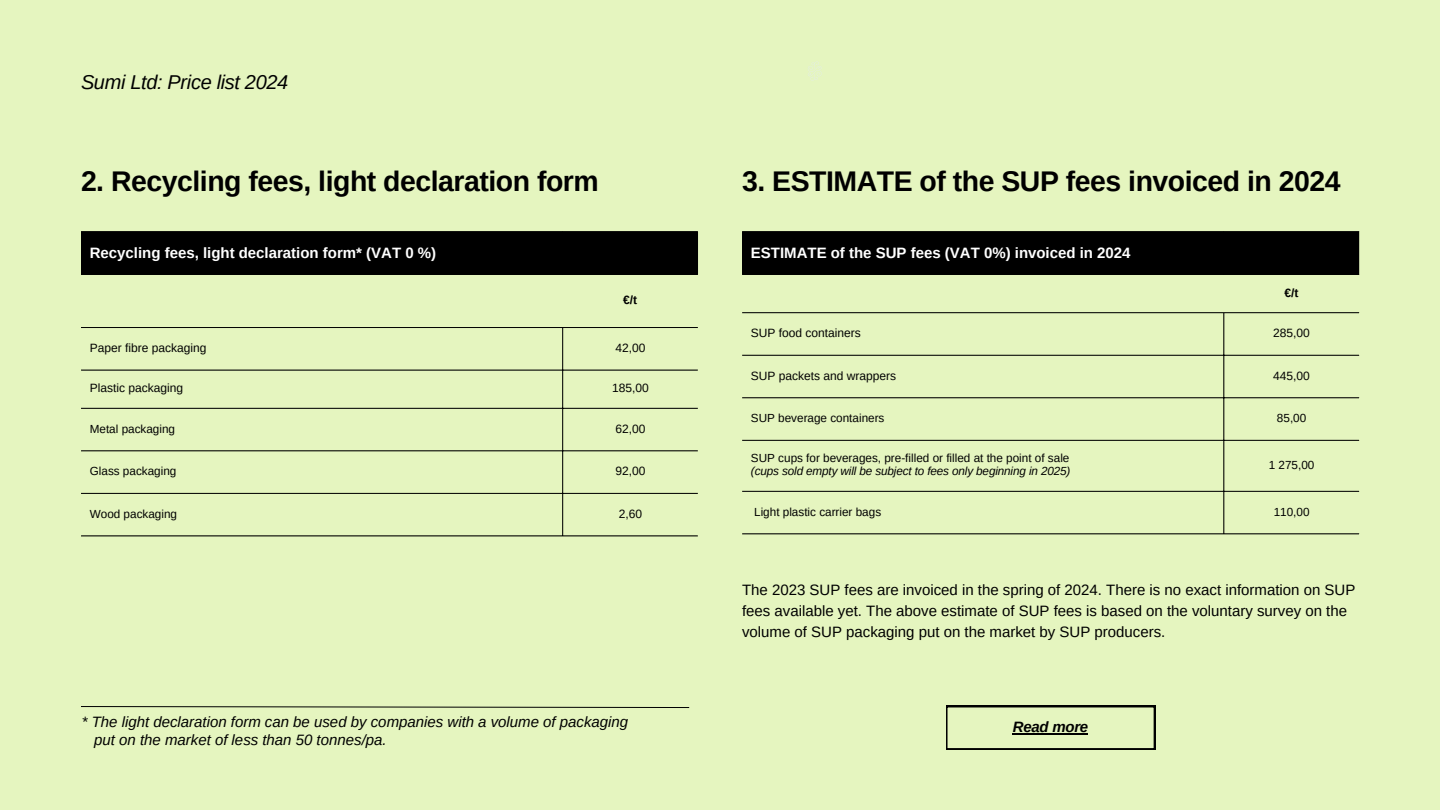
<style>
.page{position:relative;width:1440px;height:810px;background:#e5f5bf}
.page>*{position:absolute;margin:0;border:0;box-sizing:border-box;transform-origin:0 0}
.t1{font:700 28.4px "Arimo";letter-spacing:-.015em;color:#000}
.t2{font:italic 20px "Arimo";letter-spacing:-.015em;color:#000}
.t3{font:15px/21px "Arimo";color:#000}
.t4{font:italic 15px "Arimo";color:#000}
.t5{font:700 15px "Arimo";color:#fff}
.t6{font:italic 700 15px "Arimo";letter-spacing:-.015em;color:#000}
.t7{font:12px "Arimo";color:#000}
.t8{font:700 12px "Arimo";color:#000}
.t9{font:11.7px "Arimo";color:#000}
.t10{font:italic 11.7px "Arimo";letter-spacing:-.01em;color:#000}
</style>
<div class="page">
<svg style="left:808px;top:62px;width:14px;height:19px"></svg>
<svg style="left:81px;top:706px;width:609px;height:2px"></svg>
<div style="left:81px;top:232px;width:617px;height:42px;background:#000"></div>
<hr style="left:562px;top:328px;width:1px;height:207px;background:#000">
<hr style="left:81px;top:231px;width:617px;height:1px;background:#000">
<hr style="left:81px;top:274px;width:617px;height:1px;background:#000">
<hr style="left:81px;top:327px;width:617px;height:1px;background:#000">
<hr style="left:81px;top:370px;width:617px;height:1px;background:#000">
<hr style="left:81px;top:408px;width:617px;height:1px;background:#000">
<hr style="left:81px;top:450px;width:617px;height:1px;background:#000">
<hr style="left:81px;top:493px;width:617px;height:1px;background:#000">
<hr style="left:81px;top:535px;width:617px;height:1px;background:#000">
<div style="left:742px;top:232px;width:617px;height:42px;background:#000"></div>
<hr style="left:1223px;top:313px;width:1px;height:220px;background:#000">
<hr style="left:742px;top:231px;width:617px;height:1px;background:#000">
<hr style="left:742px;top:274px;width:617px;height:1px;background:#000">
<hr style="left:742px;top:312px;width:617px;height:1px;background:#000">
<hr style="left:742px;top:355px;width:617px;height:1px;background:#000">
<hr style="left:742px;top:397px;width:617px;height:1px;background:#000">
<hr style="left:742px;top:440px;width:617px;height:1px;background:#000">
<hr style="left:742px;top:491px;width:617px;height:1px;background:#000">
<hr style="left:742px;top:533px;width:617px;height:1px;background:#000">
<svg style="left:946px;top:706px;width:209px;height:43px"></svg>
<hr style="left:1013px;top:734px;width:75px;height:1px;background:#000">
<p class="t2" style="left:81px;top:71px;width:209px">Sumi Ltd: Price list 2024</p>
<p class="t1" style="left:81px;top:165px;width:519px">2. Recycling fees, light declaration form</p>
<p class="t5" style="left:90px;top:244px;width:348px">Recycling fees, light declaration form* (VAT 0 %)</p>
<p class="t8" style="left:623px;top:293px;width:15px">€/t</p>
<p class="t7" style="left:90px;top:341px;width:118px">Paper fibre packaging</p>
<p class="t7" style="left:615px;top:341px;width:32px">42,00</p>
<p class="t7" style="left:90px;top:381px;width:95px">Plastic packaging</p>
<p class="t7" style="left:612px;top:381px;width:38px">185,00</p>
<p class="t9" style="left:90px;top:422px;width:87px">Metal packaging</p>
<p class="t7" style="left:615px;top:422px;width:32px">62,00</p>
<p class="t9" style="left:90px;top:465px;width:88px">Glass packaging</p>
<p class="t7" style="left:615px;top:464px;width:32px">92,00</p>
<p class="t9" style="left:90px;top:507px;width:89px">Wood packaging</p>
<p class="t7" style="left:619px;top:507px;width:25px">2,60</p>
<p class="t4" style="left:82px;top:714px;width:548px">* The light declaration form can be used by companies with a volume of packaging</p>
<p class="t4" style="left:94px;top:732px;width:294px">put on the market of less than 50 tonnes/pa.</p>
<p class="t1" style="left:742px;top:165px;width:600px">3. ESTIMATE of the SUP fees invoiced in 2024</p>
<p class="t5" style="left:751px;top:244px;width:381px">ESTIMATE of the SUP fees (VAT 0%) invoiced in 2024</p>
<p class="t8" style="left:1284px;top:286px;width:15px">€/t</p>
<p class="t7" style="left:751px;top:326px;width:111px">SUP food containers</p>
<p class="t7" style="left:1273px;top:326px;width:38px">285,00</p>
<p class="t7" style="left:751px;top:369px;width:147px">SUP packets and wrappers</p>
<p class="t7" style="left:1273px;top:369px;width:38px">445,00</p>
<p class="t9" style="left:751px;top:412px;width:135px">SUP beverage containers</p>
<p class="t9" style="left:1277px;top:412px;width:31px">85,00</p>
<p class="t9" style="left:751px;top:451px;width:320px">SUP cups for beverages, pre-filled or filled at the point of sale</p>
<p class="t10" style="left:751px;top:465px;width:321px">(cups sold empty will be subject to fees only beginning in 2025)</p>
<p class="t9" style="left:1269px;top:458px;width:47px">1 275,00</p>
<p class="t9" style="left:754px;top:505px;width:129px">Light plastic carrier bags</p>
<p class="t9" style="left:1274px;top:505px;width:37px">110,00</p>
<p class="t3" style="left:742px;top:579px;width:615px">The 2023 SUP fees are invoiced in the spring of 2024. There is no exact information on SUP fees available yet. The above estimate of SUP fees is based on the voluntary survey on the volume of SUP packaging put on the market by SUP producers.</p>
<p class="t6" style="left:1013px;top:719px;width:77px">Read more</p>
</div>
